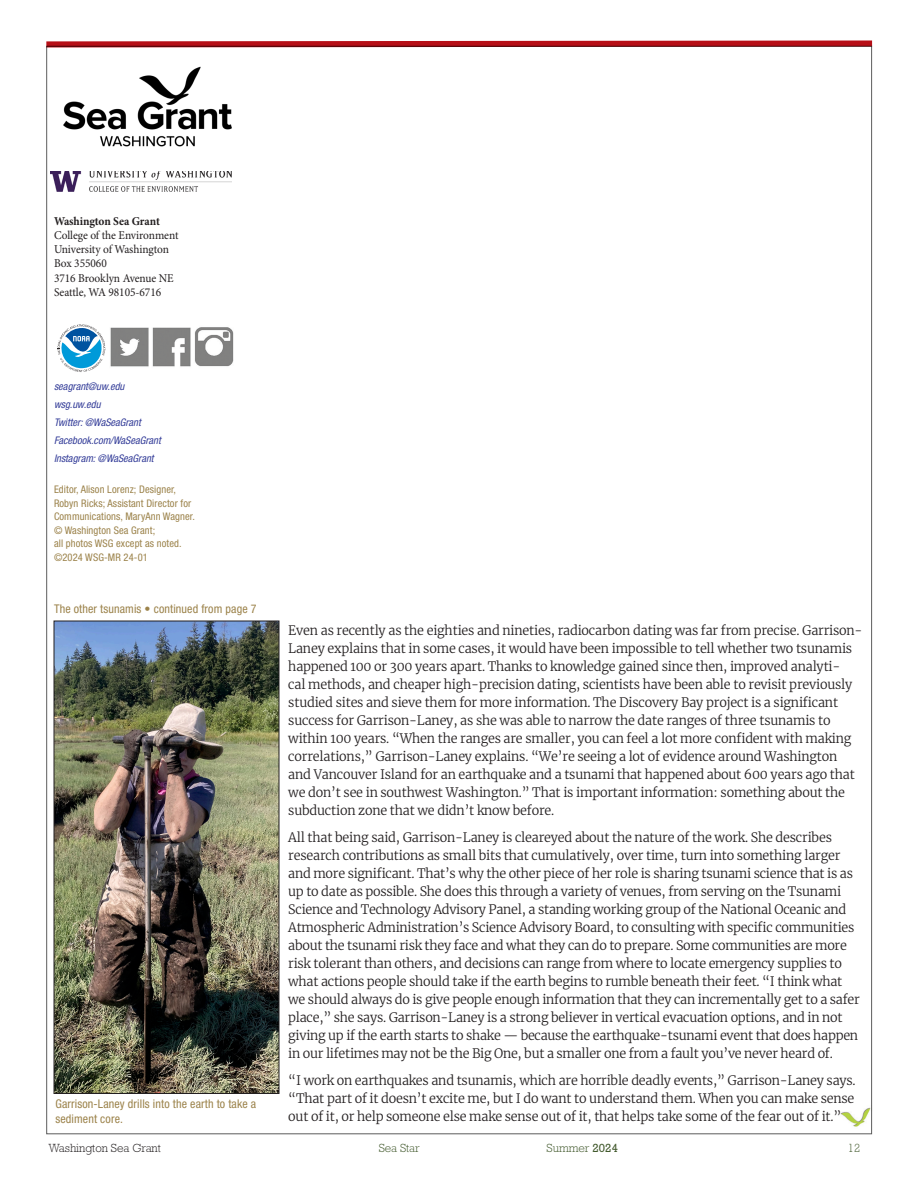
<style>
.page{position:relative;width:918px;height:1188px;background:#fff}
.page>*{position:absolute;margin:0;border:0;box-sizing:border-box;transform-origin:0 0}
.Body_Text{font:300 13.05px/18px "Merriweather";letter-spacing:-.015em;color:#231f20}
.eventDescr{font:12px/14.2px "Minion Pro";letter-spacing:-.005em;color:#231f20;scale:.95 1}
.cap{font:condensed 12px/15px "Helvetica Neue LT Std";letter-spacing:.01em;color:#9c834b}
.t1{font:300 12px "Rockwell Std";letter-spacing:-.005em;color:#435a2e}
.t2{font:300 12px "Rockwell Std";color:#231f20}
.eventDescr-2{font:700 12px "Minion Pro";letter-spacing:-.01em;color:#231f20;scale:.95 1}
.cap-2{font:condensed 10.5px/13.5px "Helvetica Neue LT Std";letter-spacing:.01em;color:#9c834b}
.address{font:italic condensed 10.5px/18px "Helvetica Neue LT Std";color:#353e99}
.s1{font-weight:400}
</style>
<div class="page">
<img style="left:50px;top:171px;width:181px;height:21px">
<img style="left:840px;top:1106px;width:33px;height:22px">
<svg style="left:58px;top:324px;width:47px;height:48px"></svg>
<svg style="left:46px;top:40px;width:827px;height:9px"></svg>
<img style="left:56px;top:623px;width:221px;height:469px">
<div style="left:54px;top:621px;width:225px;height:473px;border:1px solid #231f20"></div>
<img style="left:110px;top:327px;width:124px;height:40px">
<img style="left:63px;top:66px;width:169px;height:81px">
<p class="eventDescr-2" style="left:54px;top:214px;width:113px">Washington Sea Grant</p>
<p class="eventDescr" style="left:54px;top:229px;width:133px">College of the Environment<br>University of Washington</p>
<p class="eventDescr" style="left:54px;top:257px;width:57px">Box 355060</p>
<p class="eventDescr" style="left:54px;top:271px;width:128px">3716 Brooklyn Avenue NE</p>
<p class="eventDescr" style="left:54px;top:286px;width:114px">Seattle, WA 98105-6716</p>
<p class="address" style="left:54px;top:378px;width:72px">seagrant@uw.edu wsg.uw.edu</p>
<p class="address" style="left:54px;top:414px;width:88px">Twitter: @WaSeaGrant</p>
<p class="address" style="left:54px;top:432px;width:108px">Facebook.com/WaSeaGrant</p>
<p class="address" style="left:54px;top:450px;width:101px">Instagram: @WaSeaGrant</p>
<p class="cap-2" style="left:54px;top:483px;width:142px">Editor, Alison Lorenz; Designer,<br>Robyn Ricks; Assistant Director for<br>Communications, MaryAnn Wagner. © Washington Sea Grant;<br>all photos WSG except as noted. ©2024 WSG-MR 24-01</p>
<p class="cap" style="left:54px;top:601px;width:204px">The other tsunamis • continued from page 7</p>
<p class="Body_Text" style="left:288px;top:621px;width:576px">Even as recently as the eighties and nineties, radiocarbon dating was far from precise. Garrison-Laney explains that in some cases, it would have been impossible to tell whether two tsunamis happened 100 or 300 years apart. Thanks to knowledge gained since then, improved analyti-<br>cal methods, and cheaper high-precision dating, scientists have been able to revisit previously studied sites and sieve them for more information. The Discovery Bay project is a significant success for Garrison-Laney, as she was able to narrow the date ranges of three tsunamis to within 100 years. “When the ranges are smaller, you can feel a lot more confident with making correlations,” Garrison-Laney explains. “We’re seeing a lot of evidence around Washington and Vancouver Island for an earthquake and a tsunami that happened about 600 years ago that we don’t see in southwest Washington.” That is important information: something about the subduction zone that we didn’t know before.</p>
<p class="Body_Text" style="left:288px;top:828px;width:573px">All that being said, Garrison-Laney is cleareyed about the nature of the work. She describes research contributions as small bits that cumulatively, over time, turn into something larger and more significant. That’s why the other piece of her role is sharing tsunami science that is as up to date as possible. She does this through a variety of venues, from serving on the Tsunami Science and Technology Advisory Panel, a standing working group of the National Oceanic and Atmospheric Administration’s Science Advisory Board, to consulting with specific communities about the tsunami risk they face and what they can do to prepare. Some communities are more risk tolerant than others, and decisions can range from where to locate emergency supplies to what actions people should take if the earth begins to rumble beneath their feet. “I think what we should always do is give people enough information that they can incrementally get to a safer place,” she says. Garrison-Laney is a strong believer in vertical evacuation options, and in not giving up if the earth starts to shake — because the earthquake-tsunami event that does happen in our lifetimes may not be the Big One, but a smaller one from a fault you’ve never heard of.</p>
<p class="Body_Text" style="left:288px;top:1071px;width:569px;text-align:justify">“I work on earthquakes and tsunamis, which are horrible deadly events,” Garrison-Laney says. “That part of it doesn’t excite me, but I do want to understand them. When you can make sense out of it, or help someone else make sense out of it, that helps take some of the fear out of it.”</p>
<p class="cap" style="left:56px;top:1096px;width:202px">Garrison-Laney drills into the earth to take a sediment core.</p>
<p class="t2" style="left:49px;top:1141px;width:114px">Washington Sea Grant</p>
<p class="t1" style="left:379px;top:1141px;width:42px">Sea Star</p>
<p class="t1" style="left:547px;top:1141px;width:73px">Summer <span class="s1">2024</span></p>
<p class="t1" style="left:848px;top:1141px;width:14px">12</p>
</div>
